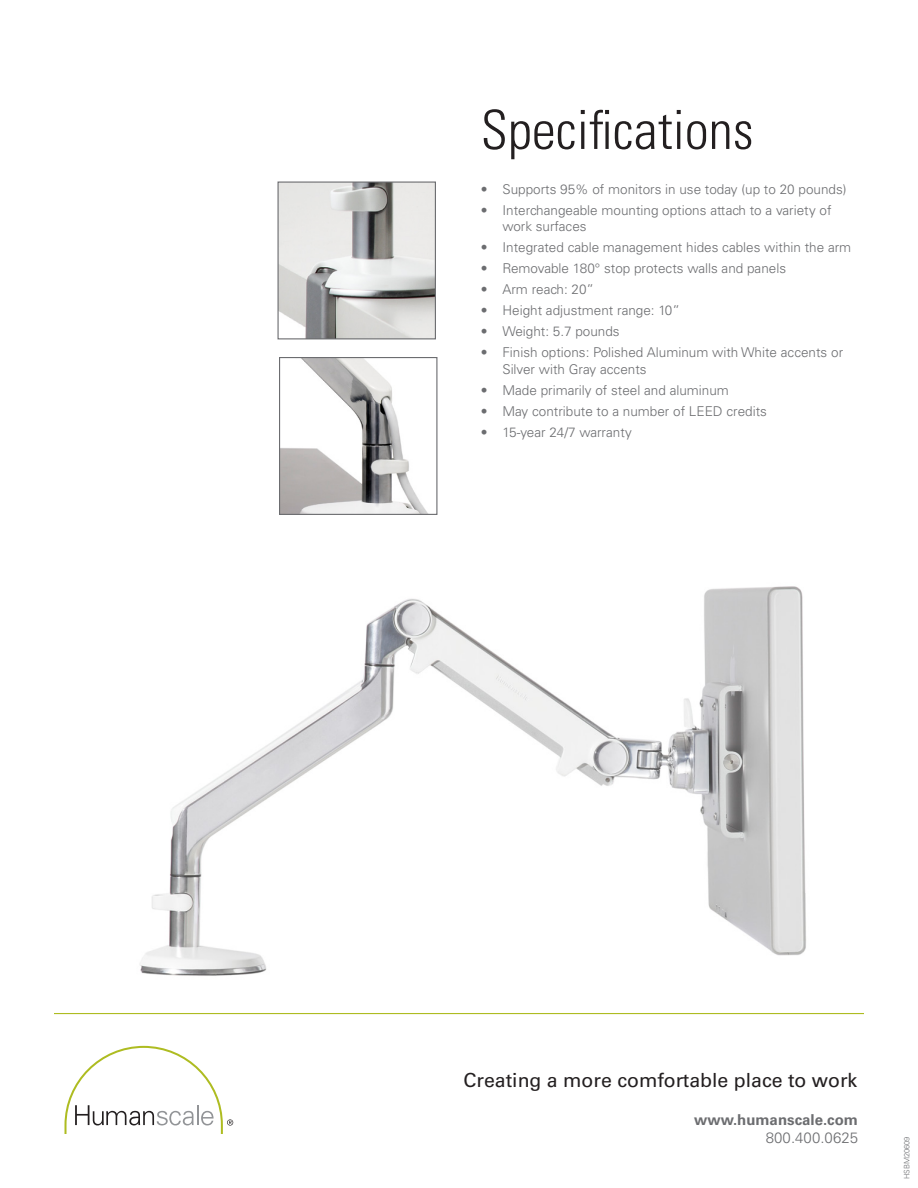
<style>
.page{position:relative;width:918px;height:1188px;background:#fff}
.page>*{position:absolute;margin:0;border:0;box-sizing:border-box;transform-origin:0 0}
.t1{font:300 condensed 54px "Univers";color:#231f20}
.t2{font:19.5px "Univers";color:#231f20}
.t3{font:700 15px "Univers";color:#6c6d70}
.t4{font:300 15px "Univers";color:#6c6d70}
.t5{font:300 13.5px/16.5px "Univers";color:#6c6d70}
.t6{font:300 7.5px "Univers";color:#6c6d70}
</style>
<div class="page">
<img style="left:280px;top:184px;width:154px;height:153px">
<div style="left:278px;top:182px;width:158px;height:157px;border:1px solid #6c6d70"></div>
<img style="left:281px;top:359px;width:147px;height:154px">
<div style="left:279px;top:357px;width:158px;height:158px;border:1px solid #6c6d70"></div>
<svg style="left:65px;top:1046px;width:168px;height:88px"></svg>
<hr style="left:54px;top:1013px;width:810px;height:1px;background:#aebc21">
<img style="left:140px;top:586px;width:666px;height:390px">
<p class="t1" style="left:481px;top:97px;width:274px">Specifications</p>
<p class="t5" style="left:481px;top:181px;width:367px">• Supports 95% of monitors in use today (up to 20 pounds)</p>
<p class="t5" style="left:481px;top:202px;width:352px">• Interchangeable mounting options attach to a variety of</p>
<p class="t5" style="left:502px;top:218px;width:86px">work surfaces</p>
<p class="t5" style="left:481px;top:239px;width:372px">• Integrated cable management hides cables within the arm</p>
<p class="t5" style="left:481px;top:260px;width:307px">• Removable 180° stop protects walls and panels</p>
<p class="t5" style="left:481px;top:281px;width:115px">• Arm reach: 20”</p>
<p class="t5" style="left:481px;top:302px;width:201px">• Height adjustment range: 10”</p>
<p class="t5" style="left:481px;top:323px;width:140px">• Weight: 5.7 pounds</p>
<p class="t5" style="left:502px;top:344px;width:342px;text-indent:-22px">• Finish options: Polished Aluminum with White accents or<br>Silver with Gray accents</p>
<p class="t5" style="left:481px;top:382px;width:250px">• Made primarily of steel and aluminum</p>
<p class="t5" style="left:481px;top:403px;width:288px">• May contribute to a number of LEED credits</p>
<p class="t5" style="left:481px;top:424px;width:153px">• 15-year 24/7 warranty</p>
<p class="t2" style="left:464px;top:1069px;width:395px">Creating a more comfortable place to work</p>
<p class="t3" style="left:694px;top:1111px;width:165px">www.humanscale.com</p>
<p class="t4" style="left:766px;top:1129px;width:94px">800.400.0625</p>
<p class="t6" style="left:902px;top:1179px;width:44px;rotate:-90deg">HSBM20609</p>
</div>
